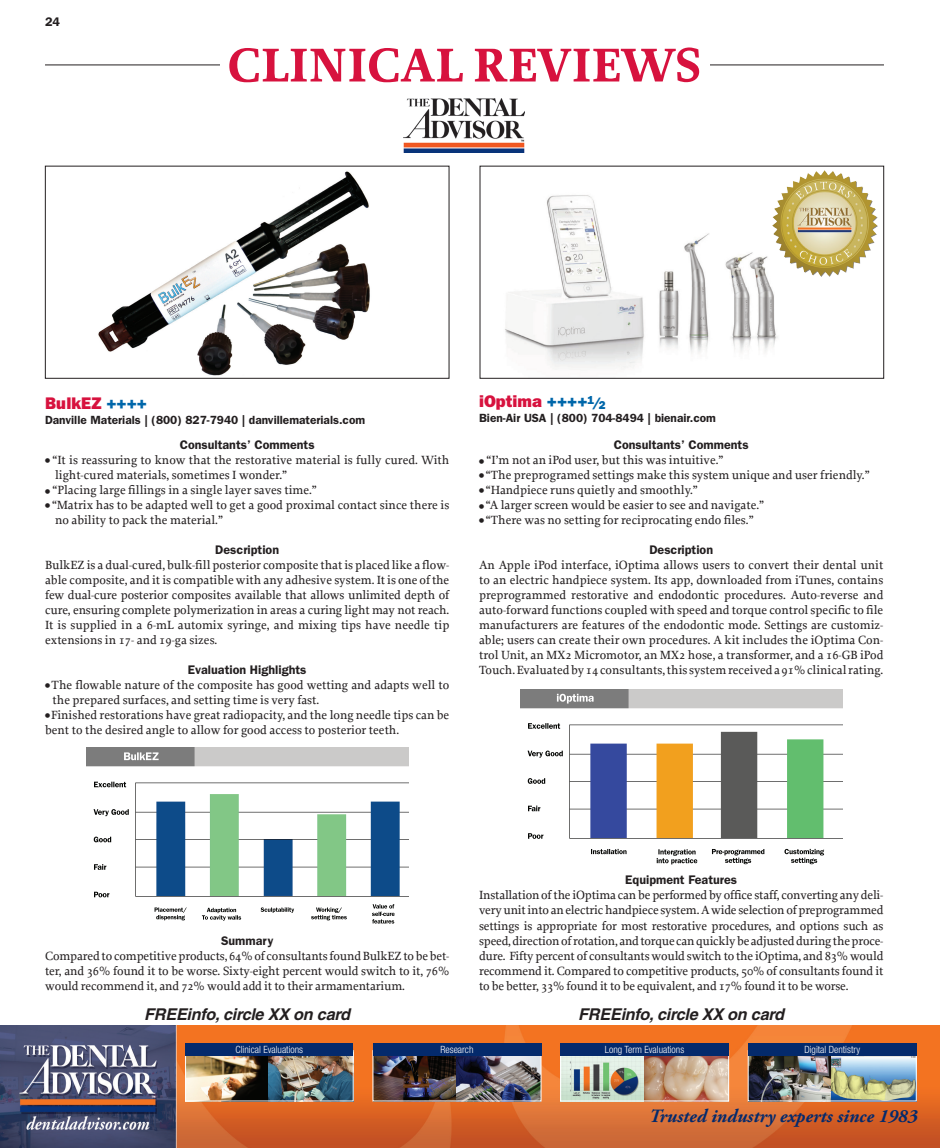
<style>
.page{position:relative;width:940px;height:1148px;background:#fff}
.page>*{position:absolute;margin:0;border:0;box-sizing:border-box;transform-origin:0 0}
.t1{font:700 50px "Proforma";letter-spacing:-.005em;color:#d7123e}
.t2{font:italic 700 18.75px "Adobe Garamond Pro";color:#042a6c}
.DA_Product{font:800 16.88px "Franklin Gothic";color:#d7123e}
.FREEinfo_Body_text{font:italic 700 16.25px "Helvetica";letter-spacing:-.015em;color:#231f20}
.Body_Text_first_Para{font:500 12.5px/15px "Proforma";color:#231f20;text-align:justify}
.Body_Text_first_Para-2{font:600 12.5px "Franklin Gothic";color:#231f20}
.DA_Product-2{font:600 11.88px "Franklin Gothic";color:#231f20}
.t3{font:300 condensed 10px "Helvetica Neue LT Std";color:#fff}
.s1{color:#0067aa}
.s2{font-size:11.5px;color:#0067aa}
.s3{font-size:13.75px;color:#0067aa}
</style>
<div class="page">
<img style="left:98px;top:171px;width:272px;height:205px">
<hr style="left:45px;top:65px;width:838px;height:1px;background:#231f20">
<div style="left:220px;top:44px;width:489px;height:41px;background:#fff"></div>
<img style="left:403px;top:98px;width:122px;height:54px">
<img style="left:0;top:1025px;width:939px;height:123px">
<img style="left:187px;top:1055px;width:164px;height:44px">
<div style="left:185px;top:1050px;width:168px;height:51px;border:1px solid #fff"></div>
<div style="left:185px;top:1043px;width:168px;height:12px;background:#042a6c"></div>
<img style="left:375px;top:1055px;width:164px;height:44px">
<div style="left:373px;top:1043px;width:168px;height:12px;background:#042a6c"></div>
<img style="left:562px;top:1055px;width:164px;height:44px">
<div style="left:560px;top:1050px;width:168px;height:51px;border:1px solid #fff"></div>
<div style="left:560px;top:1043px;width:168px;height:12px;background:#042a6c"></div>
<img style="left:750px;top:1055px;width:81px;height:44px">
<img style="left:831px;top:1055px;width:83px;height:44px">
<div style="left:748px;top:1043px;width:168px;height:12px;background:#042a6c"></div>
<img style="left:505px;top:195px;width:273px;height:174px">
<img style="left:520px;top:689px;width:322px;height:176px">
<img style="left:557px;top:693px;width:36px;height:10px">
<img style="left:527px;top:723px;width:35px;height:33px">
<img style="left:591px;top:849px;width:35px;height:5px">
<img style="left:658px;top:849px;width:37px;height:6px">
<img style="left:712px;top:849px;width:52px;height:6px">
<img style="left:784px;top:849px;width:40px;height:6px">
<img style="left:772px;top:171px;width:105px;height:105px">
<img style="left:86px;top:747px;width:322px;height:177px">
<img style="left:124px;top:752px;width:35px;height:8px">
<img style="left:93px;top:781px;width:36px;height:33px">
<img style="left:154px;top:907px;width:33px;height:12px">
<img style="left:207px;top:907px;width:31px;height:12px">
<img style="left:260px;top:907px;width:34px;height:6px">
<img style="left:316px;top:907px;width:26px;height:13px">
<img style="left:372px;top:904px;width:22px;height:12px">
<p class="Body_Text_first_Para-2" style="left:45px;top:15px;width:16px">24</p>
<p class="t1" style="left:227px;top:33px;width:476px">CLINICAL REVIEWS</p>
<p class="DA_Product" style="left:45px;top:393px;width:103px">BulkEZ <span class="s1">++++</span></p>
<p class="DA_Product-2" style="left:45px;top:413px;width:321px">Danville Materials | (800) 827-7940 | danvillematerials.com</p>
<p class="Body_Text_first_Para-2" style="left:180px;top:437px;width:136px">Consultants’ Comments</p>
<p class="Body_Text_first_Para" style="left:45px;top:452px;width:406px">● “It is reassuring to know that the restorative material is fully cured. With</p>
<p class="Body_Text_first_Para" style="left:45px;top:467px;width:243px"><sup>●</sup>light-cured materials, sometimes I wonder.”</p>
<p class="Body_Text_first_Para" style="left:45px;top:482px;width:273px">● “Placing large fillings in a single layer saves time.”</p>
<p class="Body_Text_first_Para" style="left:45px;top:497px;width:406px">● “Matrix has to be adapted well to get a good proximal contact since there is</p>
<p class="Body_Text_first_Para" style="left:45px;top:512px;width:179px"><sup>●</sup>no ability to pack the material.”</p>
<p class="Body_Text_first_Para-2" style="left:215px;top:542px;width:65px">Description</p>
<p class="Body_Text_first_Para" style="left:45px;top:557px;width:406px">BulkEZ is a dual-cured, bulk-fill posterior composite that is placed like a flow&shy;able composite, and it is compatible with any adhesive system. It is one of the few dual-cure posterior composites available that allows unlimited depth of cure, ensuring complete polymerization in areas a curing light may not reach.<br>It is supplied in a 6-mL automix syringe, and mixing tips have needle tip extensions in 17- and 19-ga sizes.</p>
<p class="Body_Text_first_Para-2" style="left:188px;top:662px;width:120px">Evaluation Highlights</p>
<p class="Body_Text_first_Para" style="left:45px;top:677px;width:406px">● The flowable nature of the composite has good wetting and adapts well to</p>
<p class="Body_Text_first_Para" style="left:45px;top:692px;width:276px"><sup>●</sup>the prepared surfaces, and setting time is very fast.</p>
<p class="Body_Text_first_Para" style="left:45px;top:707px;width:406px">● Finished restorations have great radiopacity, and the long needle tips can be bent to the desired angle to allow for good access to posterior teeth.</p>
<p class="DA_Product" style="left:479px;top:391px;width:128px">iOptima <span class="s1">++++</span><span class="s2">1</span><span class="s3">/</span><sub>2</sub></p>
<p class="DA_Product-2" style="left:479px;top:411px;width:238px">Bien-Air USA | (800) 704-8494 | bienair.com</p>
<p class="Body_Text_first_Para-2" style="left:613px;top:437px;width:136px">Consultants’ Comments</p>
<p class="Body_Text_first_Para" style="left:479px;top:452px;width:246px">● “I’m not an iPod user, but this was intuitive.”</p>
<p class="Body_Text_first_Para" style="left:479px;top:467px;width:392px">● “The preprogramed settings make this system unique and user friendly.”</p>
<p class="Body_Text_first_Para" style="left:479px;top:482px;width:220px">● “Handpiece runs quietly and smoothly.”</p>
<p class="Body_Text_first_Para" style="left:479px;top:497px;width:286px">● “A larger screen would be easier to see and navigate.”</p>
<p class="Body_Text_first_Para" style="left:479px;top:512px;width:276px">● “There was no setting for reciprocating endo files.”</p>
<p class="Body_Text_first_Para-2" style="left:649px;top:542px;width:65px">Description</p>
<p class="Body_Text_first_Para" style="left:479px;top:557px;width:406px">An Apple iPod interface, iOptima allows users to convert their dental unit to an electric handpiece system. Its app, downloaded from iTunes, contains preprogrammed restorative and endodontic procedures. Auto-reverse and auto-forward functions coupled with speed and torque control specific to file manufacturers are features of the endodontic mode. Settings are customiz&shy;able; users can create their own procedures. A kit includes the iOptima Con&shy;trol Unit, an MX2 Micromotor, an MX2 hose, a transformer, and a 16-GB iPod Touch. Evaluated by 14 consultants, this system received a 91% clinical rating.</p>
<p class="Body_Text_first_Para-2" style="left:221px;top:932px;width:54px">Summary</p>
<p class="Body_Text_first_Para" style="left:45px;top:947px;width:406px">Compared to competitive products, 64% of consultants found BulkEZ to be bet&shy;ter, and 36% found it to be worse. Sixty-eight percent would switch to it, 76% would recommend it, and 72% would add it to their armamentarium.</p>
<p class="FREEinfo_Body_text" style="left:144px;top:1003px;width:207px">FREEinfo, circle XX on card</p>
<p class="Body_Text_first_Para-2" style="left:625px;top:872px;width:113px">Equipment Features</p>
<p class="Body_Text_first_Para" style="left:479px;top:887px;width:406px">Installation of the iOptima can be performed by office staff, converting any deli&shy;very unit into an electric handpiece system. A wide selection of preprogrammed settings is appropriate for most restorative procedures, and options such as speed, direction of rotation, and torque can quickly be adjusted during the proce&shy;dure. Fifty percent of consultants would switch to the iOptima, and 83% would recommend it. Compared to competitive products, 50% of consultants found it to be better, 33% found it to be equivalent, and 17% found it to be worse.</p>
<p class="FREEinfo_Body_text" style="left:578px;top:1003px;width:207px">FREEinfo, circle XX on card</p>
<p class="t3" style="left:235px;top:1043px;width:69px">Clinical Evaluations</p>
<p class="t3" style="left:440px;top:1043px;width:34px">Research</p>
<p class="t3" style="left:605px;top:1043px;width:81px">Long Term Evaluations</p>
<p class="t3" style="left:804px;top:1043px;width:57px">Digital Dentistry</p>
<p class="t2" style="left:649px;top:1105px;width:270px">Trusted industry experts since 1983</p>
</div>
